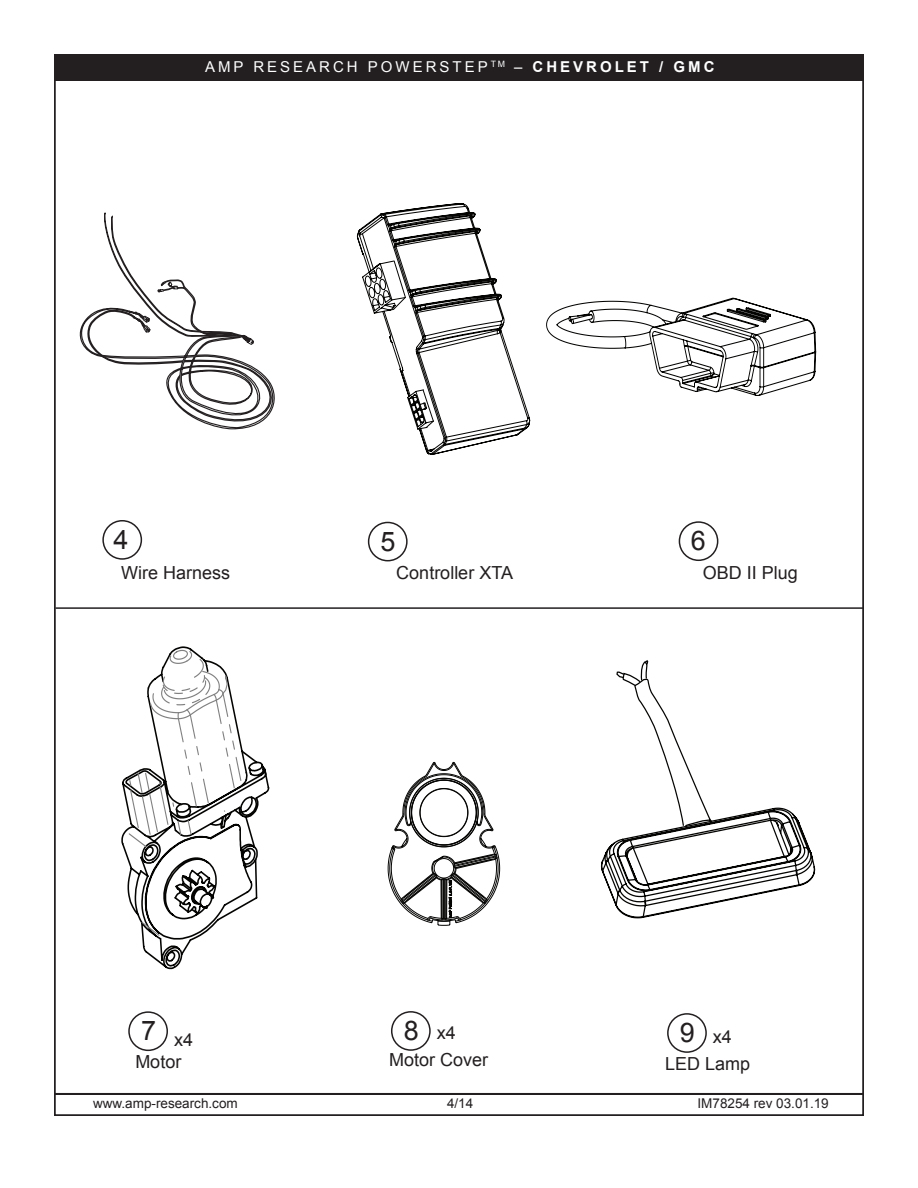
<style>
.page{position:relative;width:918px;height:1188px;background:#fff}
.page>*{position:absolute;margin:0;border:0;box-sizing:border-box;transform-origin:0 0}
.t1{font:27px "Arial";color:#231f20}
.t2{font:18px/26.5px "Arial";color:#231f20}
.t3{font:15px "Arial";letter-spacing:.2em;color:#fff}
.t4{font:13.5px "Arial";color:#231f20}
.s1{font-weight:700}
.s2{font-size:27px}
</style>
<div class="page">
<div style="left:54px;top:55px;width:809px;height:26px;background:#231f20"></div>
<div style="left:54px;top:1094px;width:810px;height:22px;border:2px solid #231f20"></div>
<hr style="left:56px;top:607px;width:808px;height:2px;background:#231f20">
<div style="left:128px;top:1011px;width:40px;height:40px;border:2px solid #231f20;border-radius:50%"></div>
<div style="left:391px;top:1011px;width:40px;height:40px;border:2px solid #231f20;border-radius:50%"></div>
<svg style="left:387px;top:762px;width:114px;height:164px"></svg>
<div style="left:667px;top:1013px;width:40px;height:40px;border:2px solid #231f20;border-radius:50%"></div>
<svg style="left:601px;top:660px;width:214px;height:258px"></svg>
<div style="left:102px;top:520px;width:40px;height:40px;border:2px solid #231f20;border-radius:50%"></div>
<div style="left:368px;top:522px;width:40px;height:39px;border:2px solid #231f20;border-radius:50%"></div>
<svg style="left:80px;top:213px;width:195px;height:216px"></svg>
<svg style="left:121px;top:747px;width:148px;height:222px"></svg>
<svg style="left:128px;top:550px;width:114px;height:298px"></svg>
<svg style="left:141px;top:921px;width:20px;height:16px"></svg>
<svg style="left:356px;top:203px;width:175px;height:252px"></svg>
<svg style="left:358px;top:217px;width:49px;height:94px"></svg>
<svg style="left:422px;top:389px;width:13px;height:40px"></svg>
<div style="left:679px;top:521px;width:39px;height:40px;border:2px solid #231f20;border-radius:50%"></div>
<svg style="left:546px;top:298px;width:270px;height:98px"></svg>
<p class="t3" style="left:205px;top:57px;width:511px">AMP RESEARCH POWERSTEP <sup>TM</sup> – <span class="s1">CHEVROLET / GMC</span></p>
<h1 class="t1" style="left:114px;top:521px;width:17px">4</h1>
<p class="t2" style="left:121px;top:559px;width:111px">Wire Harness</p>
<h1 class="t1" style="left:381px;top:524px;width:17px">5</h1>
<p class="t2" style="left:396px;top:559px;width:118px">Controller XTA</p>
<h1 class="t1" style="left:691px;top:523px;width:17px">6</h1>
<p class="t2" style="left:703px;top:559px;width:97px">OBD II Plug</p>
<p class="t2" style="left:135px;top:1029px;width:59px;line-height:22px;text-indent:6px"><sup>7</sup> x4<br>Motor</p>
<p class="t2" style="left:389px;top:1020px;width:101px;text-indent:15px"><span class="s2">8</span> x4<br>Motor Cover</p>
<p class="t2" style="left:665px;top:1024px;width:87px;text-align:center"><span class="s2">9</span> x4<br>LED Lamp</p>
<p class="t4" style="left:93px;top:1094px;width:146px">www.amp-research.com</p>
<p class="t4" style="left:447px;top:1095px;width:28px">4/14</p>
<p class="t4" style="left:698px;top:1094px;width:133px">IM78254 rev 03.01.19</p>
</div>
